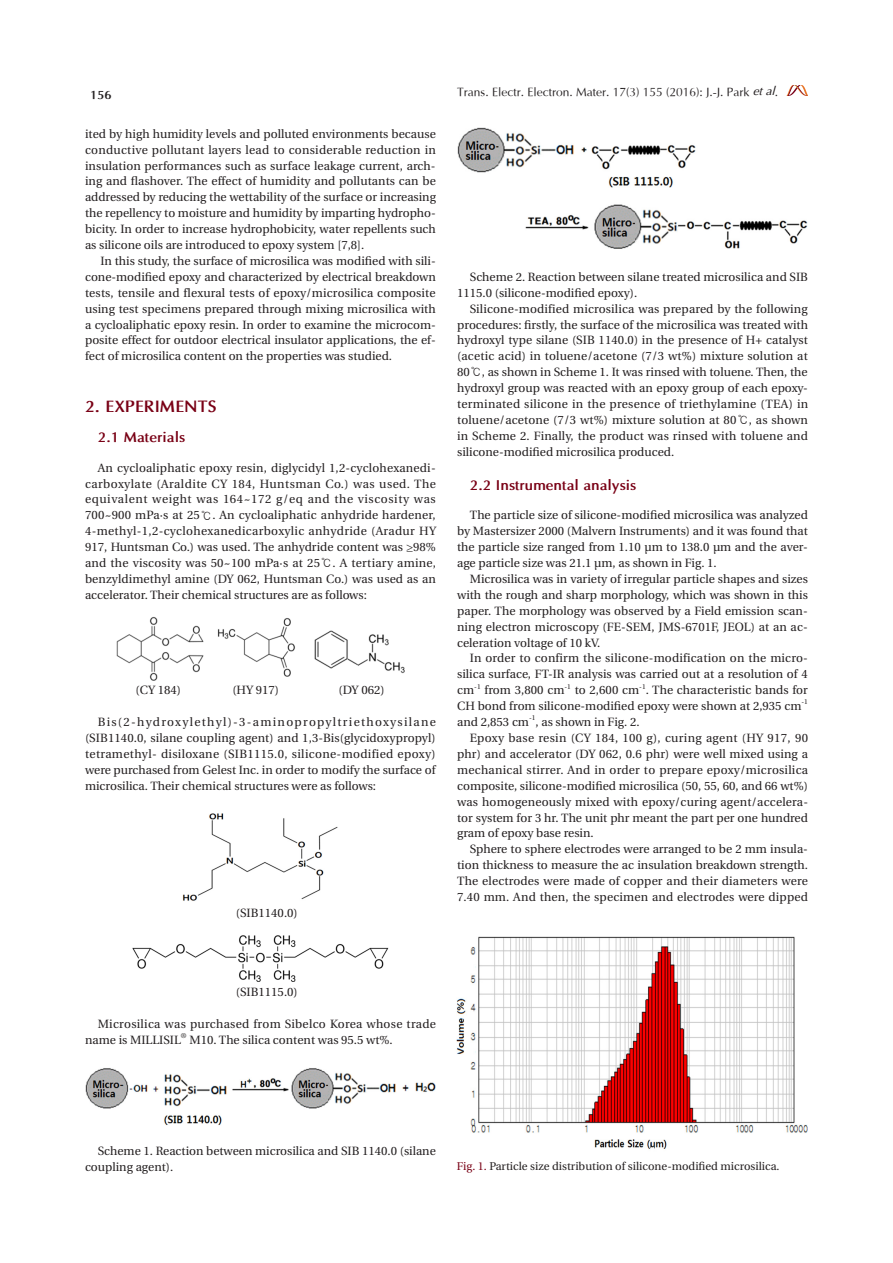
<style>
.page{position:relative;width:893px;height:1263px;background:#fff}
.page>*{position:absolute;margin:0;border:0;box-sizing:border-box;transform-origin:0 0}
.t1{font:700 16.5px "Optima";color:#790015}
.t2{font:700 14.25px "Optima";color:#790015}
.t3{font:12px/15.9px "Utopia";color:#231f20;text-align:justify}
.t4{font:12px/15.9px "Utopia";letter-spacing:.025em;color:#231f20}
.t5{font:12px "Optima";color:#231f20}
.t6{font:12px "Utopia";letter-spacing:.02em;color:#231f20}
.t7{font:700 12px "Optima";color:#231f20}
.t8{font:11.25px "Utopia";color:#231f20}
.t9{font:7.05px "Utopia";color:#231f20}
.s1{font-style:italic}
.s2{font-family:"Gulim"}
.s3{color:#790015}
</style>
<div class="page">
<img style="left:787px;top:86px;width:21px;height:10px">
<img style="left:117px;top:617px;width:287px;height:63px">
<img style="left:183px;top:814px;width:155px;height:87px">
<img style="left:132px;top:935px;width:257px;height:47px">
<img style="left:85px;top:1068px;width:351px;height:57px">
<img style="left:457px;top:128px;width:351px;height:121px">
<img style="left:457px;top:936px;width:351px;height:213px">
<p class="t7" style="left:90px;top:88px;width:23px">156</p>
<p class="t5" style="left:457px;top:84px;width:322px">Trans. Electr. Electron. Mater. 17(3) 155 (2016): J.-J. Park <span class="s1">et al</span>.</p>
<p class="t3" style="left:85px;top:126px;width:352px">ited by high humidity levels and polluted environments because conductive pollutant layers lead to considerable reduction in insulation performances such as surface leakage current, arch&shy;ing and flashover. The effect of humidity and pollutants can be addressed by reducing the wettability of the surface or increasing the repellency to moisture and humidity by imparting hydropho&shy;bicity. In order to increase hydrophobicity, water repellents such as silicone oils are introduced to epoxy system [7,8].</p>
<p class="t3" style="left:85px;top:253px;width:352px;text-indent:13px">　In this study, the surface of microsilica was modified with sili&shy;cone-modified epoxy and characterized by electrical breakdown tests, tensile and flexural tests of epoxy/microsilica composite using test specimens prepared through mixing microsilica with a cycloaliphatic epoxy resin. In order to examine the microcom&shy;posite effect for outdoor electrical insulator applications, the ef&shy;fect of microsilica content on the properties was studied.</p>
<h1 class="t1" style="left:85px;top:396px;width:133px">2. EXPERIMENTS</h1>
<p class="t2" style="left:98px;top:428px;width:89px">2.1 Materials</p>
<p class="t3" style="left:85px;top:460px;width:352px;text-indent:13px">An cycloaliphatic epoxy resin, diglycidyl 1,2-cyclohexanedi&shy;carboxylate (Araldite CY 184, Huntsman Co.) was used. The equivalent weight was 164~172 g/eq and the viscosity was 700~900 mPa·s at 25<span class="s2">℃</span>. An cycloaliphatic anhydride hardener, 4-methyl-1,2-cyclohexanedicarboxylic anhydride (Aradur HY 917, Huntsman Co.) was used. The anhydride content was ≥98% and the viscosity was 50~100 mPa·s at 25<span class="s2">℃</span>. A tertiary amine, benzyldimethyl amine (DY 062, Huntsman Co.) was used as an accelerator. Their chemical structures are as follows:</p>
<p class="t3" style="left:457px;top:269px;width:352px;text-indent:13px">Scheme 2. Reaction between silane treated microsilica and SIB<br>1115.0 (silicone-modified epoxy).</p>
<p class="t3" style="left:457px;top:301px;width:353px;text-indent:13px">Silicone-modified microsilica was prepared by the following procedures: firstly, the surface of the microsilica was treated with hydroxyl type silane (SIB 1140.0) in the presence of H+ catalyst (acetic acid) in toluene/acetone (7/3 wt%) mixture solution at 80<span class="s2">℃</span>, as shown in Scheme 1. It was rinsed with toluene. Then, the hydroxyl group was reacted with an epoxy group of each epoxy&shy;terminated silicone in the presence of triethylamine (TEA) in toluene/acetone (7/3 wt%) mixture solution at 80<span class="s2">℃</span>, as shown in Scheme 2. Finally, the product was rinsed with toluene and silicone-modified microsilica produced.</p>
<p class="t2" style="left:470px;top:476px;width:168px">2.2 Instrumental analysis</p>
<p class="t3" style="left:457px;top:508px;width:352px;text-indent:13px">The particle size of silicone-modified microsilica was analyzed by Mastersizer 2000 (Malvern Instruments) and it was found that the particle size ranged from 1.10 μm to 138.0 μm and the aver&shy;age particle size was 21.1 μm, as shown in Fig. 1.</p>
<p class="t3" style="left:457px;top:571px;width:352px;text-indent:13px">Microsilica was in variety of irregular particle shapes and sizes with the rough and sharp morphology, which was shown in this paper. The morphology was observed by a Field emission scan&shy;ning electron microscopy (FE-SEM, JMS-6701F, JEOL) at an ac&shy;celeration voltage of 10 kV.</p>
<p class="t3" style="left:457px;top:651px;width:352px;text-indent:13px">In order to confirm the silicone-modification on the micro&shy;silica surface, FT-IR analysis was carried out at a resolution of 4 cm</p>
<p class="t9" style="left:474px;top:682px;width:8px">-1</p>
<p class="t3" style="left:484px;top:682px;width:81px">from 3,800 cm</p>
<p class="t9" style="left:564px;top:682px;width:8px">-1</p>
<p class="t3" style="left:575px;top:682px;width:66px">to 2,600 cm</p>
<p class="t9" style="left:639px;top:682px;width:8px">-1</p>
<p class="t3" style="left:457px;top:682px;width:352px;text-indent:189px">. The characteristic bands for<br>CH bond from silicone-modified epoxy were shown at 2,935 cm</p>
<p class="t3" style="left:136px;top:682px;width:47px">(CY 184)</p>
<p class="t3" style="left:232px;top:682px;width:48px">(HY 917)</p>
<p class="t3" style="left:339px;top:682px;width:48px">(DY 062)</p>
<p class="t3" style="left:85px;top:714px;width:352px;text-indent:13px">Bis(2-hydroxylethyl)-3-aminopropyltriethoxysilane (SIB1140.0, silane coupling agent) and 1,3-Bis(glycidoxypropyl) tetramethyl- disiloxane (SIB1115.0, silicone-modified epoxy) were purchased from Gelest Inc. in order to modify the surface of microsilica. Their chemical structures were as follows:</p>
<p class="t9" style="left:801px;top:698px;width:8px">-1</p>
<p class="t3" style="left:457px;top:714px;width:73px">and 2,853 cm</p>
<p class="t9" style="left:529px;top:714px;width:8px">-1</p>
<p class="t3" style="left:535px;top:714px;width:106px">, as shown in Fig. 2.</p>
<p class="t4" style="left:470px;top:730px;width:340px">Epoxy base resin (CY 184, 100 g), curing agent (HY 917, 90</p>
<p class="t3" style="left:457px;top:746px;width:352px">phr) and accelerator (DY 062, 0.6 phr) were well mixed using a</p>
<p class="t6" style="left:457px;top:763px;width:352px">mechanical stirrer. And in order to prepare epoxy/microsilica</p>
<p class="t3" style="left:457px;top:778px;width:352px">composite, silicone-modified microsilica (50, 55, 60, and 66 wt%)</p>
<p class="t3" style="left:457px;top:794px;width:352px">was homogeneously mixed with epoxy/curing agent/accelera-</p>
<p class="t3" style="left:457px;top:810px;width:352px">tor system for 3 hr. The unit phr meant the part per one hundred</p>
<p class="t3" style="left:457px;top:826px;width:138px">gram of epoxy base resin.</p>
<p class="t3" style="left:470px;top:841px;width:340px">Sphere to sphere electrodes were arranged to be 2 mm insula-</p>
<p class="t3" style="left:457px;top:857px;width:352px">tion thickness to measure the ac insulation breakdown strength.</p>
<p class="t3" style="left:457px;top:873px;width:352px">The electrodes were made of copper and their diameters were</p>
<p class="t3" style="left:457px;top:889px;width:352px">7.40 mm. And then, the specimen and electrodes were dipped</p>
<p class="t3" style="left:236px;top:905px;width:63px">(SIB1140.0)</p>
<p class="t3" style="left:236px;top:985px;width:63px">(SIB1115.0)</p>
<p class="t4" style="left:85px;top:1016px;width:352px;text-indent:13px">Microsilica was purchased from Sibelco Korea whose trade name is MILLISIL</p>
<p class="t9" style="left:181px;top:1032px;width:7px">®</p>
<p class="t3" style="left:189px;top:1032px;width:205px">M10. The silica content was 95.5 wt%.</p>
<p class="t3" style="left:85px;top:1144px;width:352px;text-indent:13px">Scheme 1. Reaction between microsilica and SIB 1140.0 (silane coupling agent).</p>
<p class="t8" style="left:457px;top:1159px;width:324px"><span class="s3">Fig. 1.</span> Particle size distribution of silicone-modified microsilica.</p>
</div>
